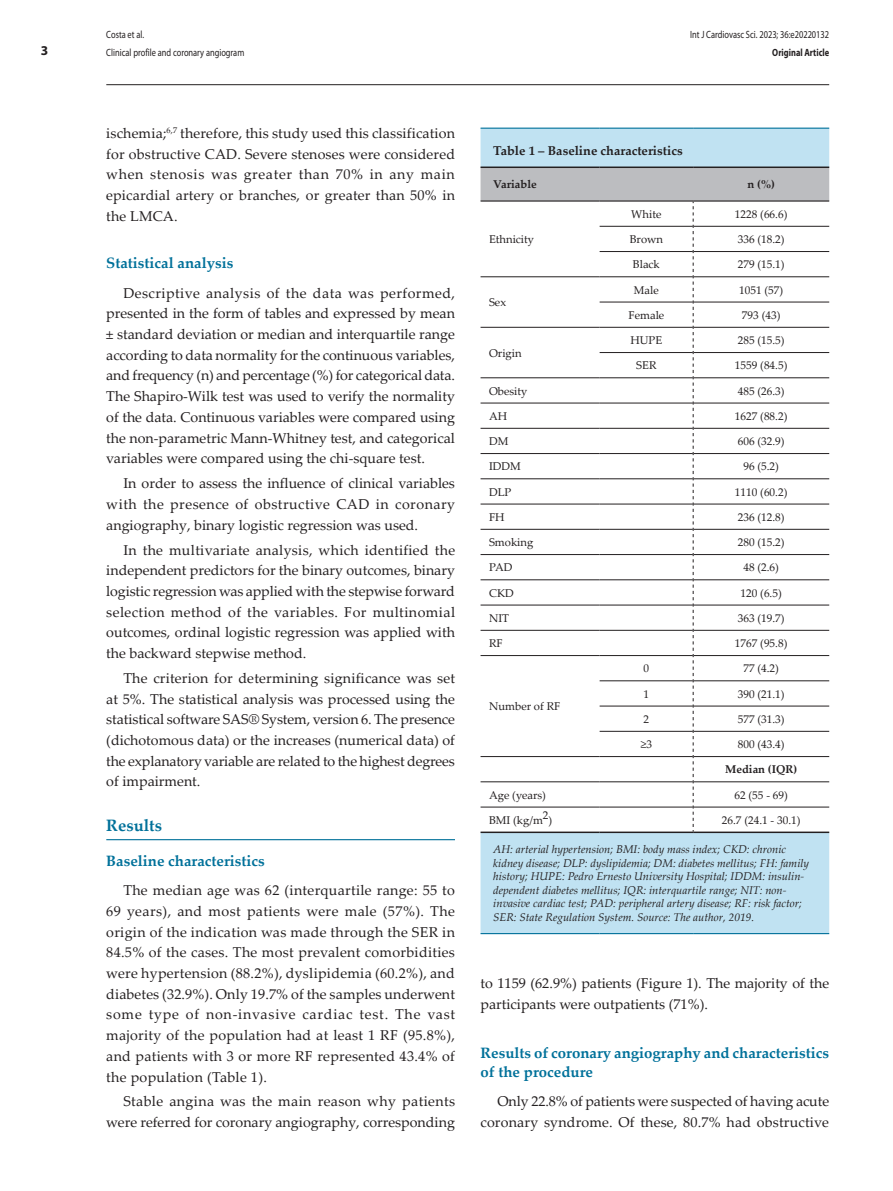
<style>
.page{position:relative;width:893px;height:1191px;background:#fff}
.page>*{position:absolute;margin:0;border:0;box-sizing:border-box;transform-origin:0 0}
._1_-_Titulo-materia{font:700 16.5px "Palatino Linotype";color:#00719a}
._2_-_Sub-titulo{font:700 15px/18.9px "Palatino Linotype";color:#00719a}
._4_-_Texto-Basico{font:14.25px/20.7px "Palatino Linotype";color:#231f20;text-align:justify}
.t1{font:700 13.5px "Myriad Pro";color:#231f20}
._1_-_Titulo-Tabela{font:700 12.75px "Palatino Linotype";color:#231f20}
._3_-_Corpo-tabela{font:11.25px "Palatino Linotype";color:#231f20}
._4_-_Legenda{font:italic 11.25px/13.5px "Palatino Linotype";color:#231f20}
._2_-_Sub-titulo-2{font:700 11.25px "Palatino Linotype";color:#231f20}
._3_-_Corpo-tabela-2{font:700 11.25px "Palatino Linotype";color:#231f20}
.t2{font:10.5px/18px "Myriad Pro";color:#231f20;scale:.8 1}
.t3{font:700 10.5px "Myriad Pro";color:#231f20;scale:.8 1}
</style>
<div class="page">
<hr style="left:106px;top:839px;width:349px;height:1px;background:#00719a">
<div style="left:481px;top:129px;width:348px;height:804px;background:#c0e2f2"></div>
<hr style="left:481px;top:128px;width:119px;height:1px;background:#00719a">
<hr style="left:600px;top:128px;width:93px;height:1px;background:#00719a">
<hr style="left:693px;top:128px;width:136px;height:1px;background:#00719a">
<hr style="left:481px;top:166px;width:119px;height:2px;background:#231f20">
<hr style="left:600px;top:166px;width:93px;height:2px;background:#231f20">
<hr style="left:693px;top:166px;width:136px;height:2px;background:#231f20">
<hr style="left:481px;top:831px;width:119px;height:2px;background:#231f20">
<hr style="left:600px;top:831px;width:93px;height:2px;background:#231f20">
<hr style="left:693px;top:831px;width:136px;height:2px;background:#231f20">
<hr style="left:481px;top:933px;width:119px;height:1px;background:#00719a">
<hr style="left:600px;top:933px;width:93px;height:1px;background:#00719a">
<hr style="left:693px;top:933px;width:136px;height:1px;background:#00719a">
<svg style="left:481px;top:167px;width:348px;height:664px"></svg>
<hr style="left:106px;top:84px;width:723px;height:1px;background:#231f20">
<p class="t1" style="left:41px;top:42px;width:9px">3</p>
<p class="t2" style="left:106px;top:25px;width:174px">Costa et al.<br>Clinical profile and coronary angiogram</p>
<p class="t2" style="left:690px;top:25px;width:175px">Int J Cardiovasc Sci. 2023; 36:e20220132</p>
<p class="t3" style="left:772px;top:45px;width:73px">Original Article</p>
<p class="_4_-_Texto-Basico" style="left:106px;top:122px;width:350px">ischemia;<sup>6,7</sup> therefore, this study used this classification for obstructive CAD. Severe stenoses were considered when stenosis was greater than 70% in any main epicardial artery or branches, or greater than 50% in the LMCA.</p>
<p class="_2_-_Sub-titulo" style="left:106px;top:253px;width:129px">Statistical analysis</p>
<p class="_4_-_Texto-Basico" style="left:106px;top:282px;width:350px;text-indent:17px">Descriptive analysis of the data was performed, presented in the form of tables and expressed by mean ± standard deviation or median and interquartile range according to data normality for the continuous variables, and frequency (n) and percentage (%) for categorical data.<br>The Shapiro-Wilk test was used to verify the normality of the data. Continuous variables were compared using the non-parametric Mann-Whitney test, and categorical variables were compared using the chi‑square test.</p>
<p class="_4_-_Texto-Basico" style="left:106px;top:472px;width:350px;text-indent:17px">In order to assess the influence of clinical variables with the presence of obstructive CAD in coronary angiography, binary logistic regression was used.</p>
<p class="_4_-_Texto-Basico" style="left:106px;top:539px;width:350px;text-indent:17px">In the multivariate analysis, which identified the independent predictors for the binary outcomes, binary logistic regression was applied with the stepwise forward selection method of the variables. For multinomial outcomes, ordinal logistic regression was applied with the backward stepwise method.</p>
<p class="_4_-_Texto-Basico" style="left:106px;top:667px;width:350px;text-indent:17px">The criterion for determining significance was set at 5%. The statistical analysis was processed using the statistical software SAS® System, version 6. The presence (dichotomous data) or the increases (numerical data) of the explanatory variable are related to the highest degrees of impairment.</p>
<p class="_1_-_Titulo-materia" style="left:106px;top:813px;width:57px">Results</p>
<p class="_2_-_Sub-titulo" style="left:106px;top:851px;width:160px">Baseline characteristics</p>
<p class="_4_-_Texto-Basico" style="left:106px;top:879px;width:350px;text-indent:17px">The median age was 62 (interquartile range: 55 to 69 years), and most patients were male (57%). The origin of the indication was made through the SER in 84.5% of the cases. The most prevalent comorbidities were hypertension (88.2%), dyslipidemia (60.2%), and diabetes (32.9%). Only 19.7% of the samples underwent some type of non-invasive cardiac test. The vast majority of the population had at least 1 RF (95.8%), and patients with 3 or more RF represented 43.4% of the population (Table 1).</p>
<p class="_4_-_Texto-Basico" style="left:106px;top:1090px;width:350px;text-align:right">Stable angina was the main reason why patients were referred for coronary angiography, corresponding</p>
<p class="_1_-_Titulo-Tabela" style="left:493px;top:141px;width:191px">Table 1 – Baseline characteristics</p>
<p class="_2_-_Sub-titulo-2" style="left:493px;top:176px;width:45px">Variable</p>
<p class="_2_-_Sub-titulo-2" style="left:748px;top:176px;width:29px">n (%)</p>
<p class="_3_-_Corpo-tabela" style="left:489px;top:231px;width:47px">Ethnicity</p>
<p class="_3_-_Corpo-tabela" style="left:489px;top:294px;width:19px">Sex</p>
<p class="_3_-_Corpo-tabela" style="left:489px;top:345px;width:34px">Origin</p>
<p class="_3_-_Corpo-tabela" style="left:631px;top:206px;width:32px">White</p>
<p class="_3_-_Corpo-tabela" style="left:735px;top:206px;width:54px">1228 (66.6)</p>
<p class="_3_-_Corpo-tabela" style="left:630px;top:231px;width:35px">Brown</p>
<p class="_3_-_Corpo-tabela" style="left:738px;top:231px;width:48px">336 (18.2)</p>
<p class="_3_-_Corpo-tabela" style="left:633px;top:256px;width:29px">Black</p>
<p class="_3_-_Corpo-tabela" style="left:738px;top:256px;width:48px">279 (15.1)</p>
<p class="_3_-_Corpo-tabela" style="left:634px;top:282px;width:26px">Male</p>
<p class="_3_-_Corpo-tabela" style="left:739px;top:282px;width:46px">1051 (57)</p>
<p class="_3_-_Corpo-tabela" style="left:628px;top:307px;width:37px">Female</p>
<p class="_3_-_Corpo-tabela" style="left:742px;top:307px;width:40px">793 (43)</p>
<p class="_3_-_Corpo-tabela" style="left:630px;top:332px;width:33px">HUPE</p>
<p class="_3_-_Corpo-tabela" style="left:738px;top:332px;width:48px">285 (15.5)</p>
<p class="_3_-_Corpo-tabela" style="left:636px;top:357px;width:22px">SER</p>
<p class="_3_-_Corpo-tabela" style="left:735px;top:357px;width:54px">1559 (84.5)</p>
<p class="_3_-_Corpo-tabela" style="left:489px;top:383px;width:40px">Obesity</p>
<p class="_3_-_Corpo-tabela" style="left:738px;top:383px;width:48px">485 (26.3)</p>
<p class="_3_-_Corpo-tabela" style="left:489px;top:408px;width:20px">AH</p>
<p class="_3_-_Corpo-tabela" style="left:735px;top:408px;width:54px">1627 (88.2)</p>
<p class="_3_-_Corpo-tabela" style="left:489px;top:433px;width:21px">DM</p>
<p class="_3_-_Corpo-tabela" style="left:738px;top:433px;width:48px">606 (32.9)</p>
<p class="_3_-_Corpo-tabela" style="left:489px;top:458px;width:33px">IDDM</p>
<p class="_3_-_Corpo-tabela" style="left:743px;top:458px;width:37px">96 (5.2)</p>
<p class="_3_-_Corpo-tabela" style="left:489px;top:484px;width:24px">DLP</p>
<p class="_3_-_Corpo-tabela" style="left:735px;top:484px;width:54px">1110 (60.2)</p>
<p class="_3_-_Corpo-tabela" style="left:489px;top:509px;width:17px">FH</p>
<p class="_3_-_Corpo-tabela" style="left:738px;top:509px;width:48px">236 (12.8)</p>
<p class="_3_-_Corpo-tabela" style="left:489px;top:534px;width:46px">Smoking</p>
<p class="_3_-_Corpo-tabela" style="left:738px;top:534px;width:48px">280 (15.2)</p>
<p class="_3_-_Corpo-tabela" style="left:489px;top:559px;width:25px">PAD</p>
<p class="_3_-_Corpo-tabela" style="left:743px;top:559px;width:37px">48 (2.6)</p>
<p class="_3_-_Corpo-tabela" style="left:489px;top:585px;width:26px">CKD</p>
<p class="_3_-_Corpo-tabela" style="left:741px;top:585px;width:43px">120 (6.5)</p>
<p class="_3_-_Corpo-tabela" style="left:489px;top:610px;width:22px">NIT</p>
<p class="_3_-_Corpo-tabela" style="left:738px;top:610px;width:48px">363 (19.7)</p>
<p class="_3_-_Corpo-tabela" style="left:489px;top:635px;width:15px">RF</p>
<p class="_3_-_Corpo-tabela" style="left:735px;top:635px;width:54px">1767 (95.8)</p>
<p class="_3_-_Corpo-tabela" style="left:489px;top:698px;width:73px">Number of RF</p>
<p class="_3_-_Corpo-tabela" style="left:644px;top:660px;width:7px">0</p>
<p class="_3_-_Corpo-tabela" style="left:743px;top:660px;width:37px">77 (4.2)</p>
<p class="_3_-_Corpo-tabela" style="left:644px;top:685px;width:7px">1</p>
<p class="_3_-_Corpo-tabela" style="left:738px;top:685px;width:48px">390 (21.1)</p>
<p class="_3_-_Corpo-tabela" style="left:644px;top:711px;width:7px">2</p>
<p class="_3_-_Corpo-tabela" style="left:738px;top:711px;width:48px">577 (31.3)</p>
<p class="_3_-_Corpo-tabela" style="left:641px;top:736px;width:13px">≥3</p>
<p class="_3_-_Corpo-tabela" style="left:738px;top:736px;width:48px">800 (43.4)</p>
<p class="_3_-_Corpo-tabela-2" style="left:725px;top:761px;width:74px">Median (IQR)</p>
<p class="_3_-_Corpo-tabela" style="left:489px;top:786px;width:58px">Age (years)</p>
<p class="_3_-_Corpo-tabela" style="left:734px;top:786px;width:55px">62 (55 - 69)</p>
<p class="_3_-_Corpo-tabela" style="left:489px;top:812px;width:55px">BMI (kg/m</p>
<p class="_3_-_Corpo-tabela" style="left:543px;top:806px;width:7px">2</p>
<p class="_3_-_Corpo-tabela" style="left:549px;top:812px;width:5px">)</p>
<p class="_3_-_Corpo-tabela" style="left:722px;top:812px;width:80px">26.7 (24.1 - 30.1)</p>
<p class="_4_-_Legenda" style="left:493px;top:842px;width:317px">AH: arterial hypertension; BMI: body mass index; CKD: chronic kidney disease; DLP: dyslipidemia; DM: diabetes mellitus; FH: family history; HUPE: Pedro Ernesto University Hospital; IDDM: insulin&shy;dependent diabetes mellitus; IQR: interquartile range; NIT: non&shy;invasive cardiac test; PAD: peripheral artery disease; RF: risk factor; SER: State Regulation System. Source: The author, 2019.</p>
<p class="_4_-_Texto-Basico" style="left:480px;top:972px;width:350px;line-height:21.1px">to 1159 (62.9%) patients (Figure 1). The majority of the participants were outpatients (71%).</p>
<p class="_2_-_Sub-titulo" style="left:480px;top:1042px;width:350px">Results of coronary angiography and characteristics of the procedure</p>
<p class="_4_-_Texto-Basico" style="left:480px;top:1090px;width:350px;line-height:21.1px;text-align:right">Only 22.8% of patients were suspected of having acute coronary syndrome. Of these, 80.7% had obstructive</p>
</div>
